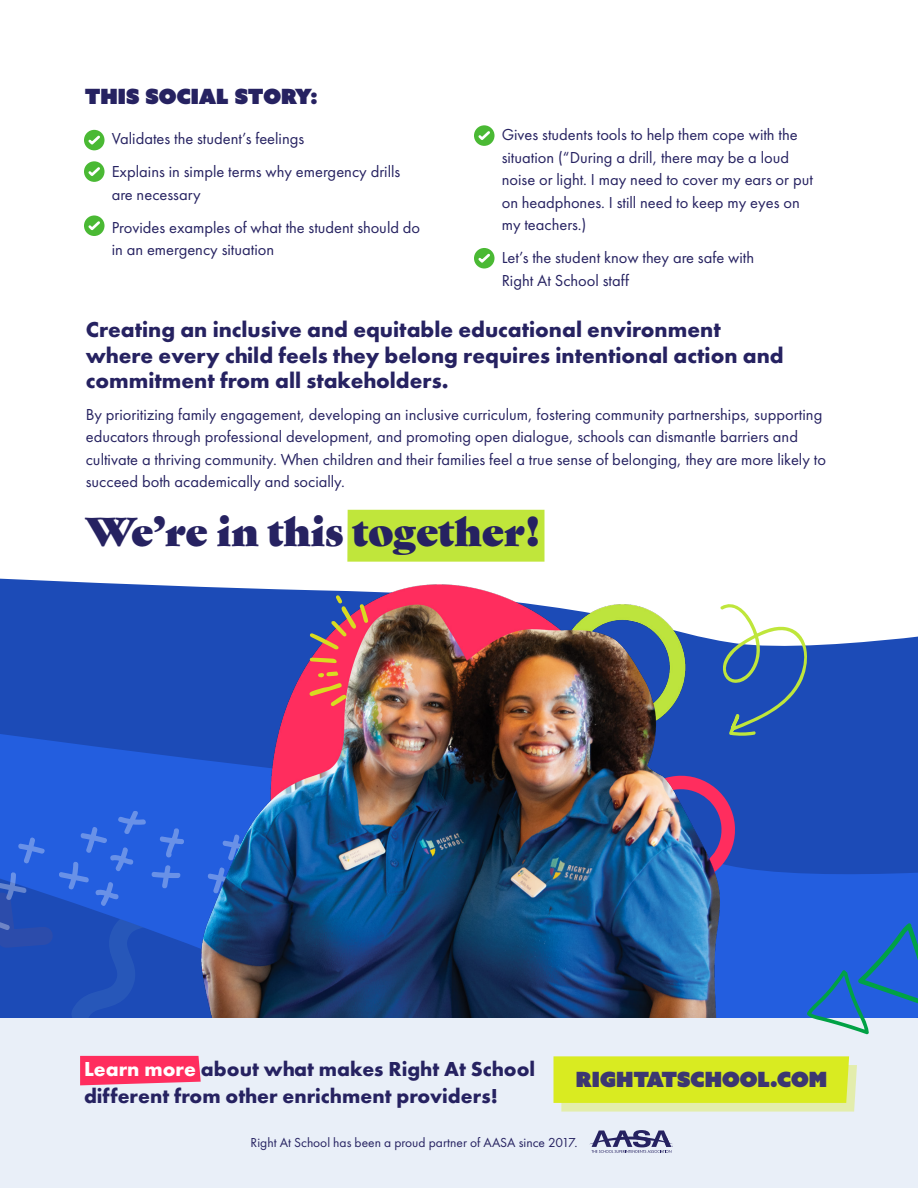
<style>
.page{position:relative;width:918px;height:1188px;background:#fff}
.page>*{position:absolute;margin:0;border:0;box-sizing:border-box;transform-origin:0 0}
.t1{font:39px "Gastromond";color:#262261}
.t2{font:700 22.5px/25.5px "Futura PT";color:#262261}
.t3{font:700 21px/27px "Futura PT";color:#262261}
.t4{font:21px "Azo Super";color:#3c3771}
.t5{font:21px "Azo Super";color:#262261}
.t6{font:16.5px/22.5px "Futura PT";color:#262261}
.t7{font:13.5px "Futura PT";color:#262261}
.s1{color:#fff}
</style>
<div class="page">
<svg style="left:0;top:578px;width:918px;height:103px;fill:#1c4bb7"></svg>
<svg style="left:0;top:681px;width:918px;height:223px;background:#1d50c2"></svg>
<svg style="left:0;top:808px;width:189px;height:211px;background:#2051c0"></svg>
<svg style="left:729px;top:773px;width:8px;height:113px"></svg>
<div style="left:347px;top:510px;width:198px;height:52px;background:#c0e63b"></div>
<svg style="left:0;top:907px;width:11px;height:31px"></svg>
<svg style="left:0;top:871px;width:27px;height:30px"></svg>
<svg style="left:17px;top:836px;width:29px;height:29px"></svg>
<svg style="left:58px;top:809px;width:127px;height:99px;background:#2b64df"></svg>
<svg style="left:729px;top:599px;width:82px;height:137px"></svg>
<div style="left:84px;top:130px;width:21px;height:20px;background:#4ab934;border-radius:50%"></div>
<svg style="left:86px;top:133px;width:17px;height:14px"></svg>
<img style="left:189px;top:578px;width:540px;height:441px">
<svg style="left:474px;top:125px;width:21px;height:21px"></svg>
<svg style="left:476px;top:129px;width:17px;height:13px"></svg>
<svg style="left:84px;top:161px;width:21px;height:21px"></svg>
<svg style="left:86px;top:165px;width:17px;height:13px"></svg>
<svg style="left:84px;top:215px;width:21px;height:21px"></svg>
<svg style="left:86px;top:219px;width:17px;height:14px"></svg>
<svg style="left:474px;top:248px;width:21px;height:21px"></svg>
<svg style="left:476px;top:251px;width:17px;height:14px"></svg>
<svg style="left:310px;top:658px;width:27px;height:5px"></svg>
<svg style="left:310px;top:595px;width:58px;height:54px;background:#7f5888"></svg>
<svg style="left:309px;top:672px;width:38px;height:34px"></svg>
<div style="left:0;top:1019px;width:918px;height:169px;background:#e9eff8"></div>
<svg style="left:80px;top:1056px;width:121px;height:29px;background:#fd3967"></svg>
<svg style="left:318px;top:904px;width:600px;height:249px"></svg>
<p class="t5" style="left:85px;top:82px;width:234px">THIS SOCIAL STORY:</p>
<p class="t6" style="left:85px;top:127px;width:221px">• Validates the student’s feelings</p>
<p class="t6" style="left:112px;top:160px;width:290px;text-indent:-27px">• Explains in simple terms why emergency drills are necessary</p>
<p class="t6" style="left:112px;top:216px;width:310px;text-indent:-27px">• Provides examples of what the student should do in an emergency situation</p>
<p class="t6" style="left:502px;top:124px;width:313px;text-indent:-27px">• Gives students tools to help them cope with the situation (“During a drill, there may be a loud noise or light. I may need to cover my ears or put on headphones. I still need to keep my eyes on my teachers.)</p>
<p class="t6" style="left:502px;top:247px;width:254px;text-indent:-27px">• Let’s the student know they are safe with<br>Right At School staff</p>
<h2 class="t2" style="left:86px;top:316px;width:699px">Creating an inclusive and equitable educational environment where every child feels they belong requires intentional action and commitment from all stakeholders.</h2>
<p class="t6" style="left:86px;top:403px;width:742px">By prioritizing family engagement, developing an inclusive curriculum, fostering community partnerships, supporting educators through professional development, and promoting open dialogue, schools can dismantle barriers and cultivate a thriving community. When children and their families feel a true sense of belonging, they are more likely to succeed both academically and socially.</p>
<h1 class="t1" style="left:85px;top:502px;width:457px">We’re in this together!</h1>
<p class="t3" style="left:84px;top:1055px;width:453px"><span class="s1">Learn more</span> about what makes Right At School different from other enrichment providers!</p>
<p class="t7" style="left:251px;top:1134px;width:328px">Right At School has been a proud partner of AASA since 2017.</p>
<p class="t4" style="left:576px;top:1065px;width:253px">RIGHTATSCHOOL.COM</p>
</div>
